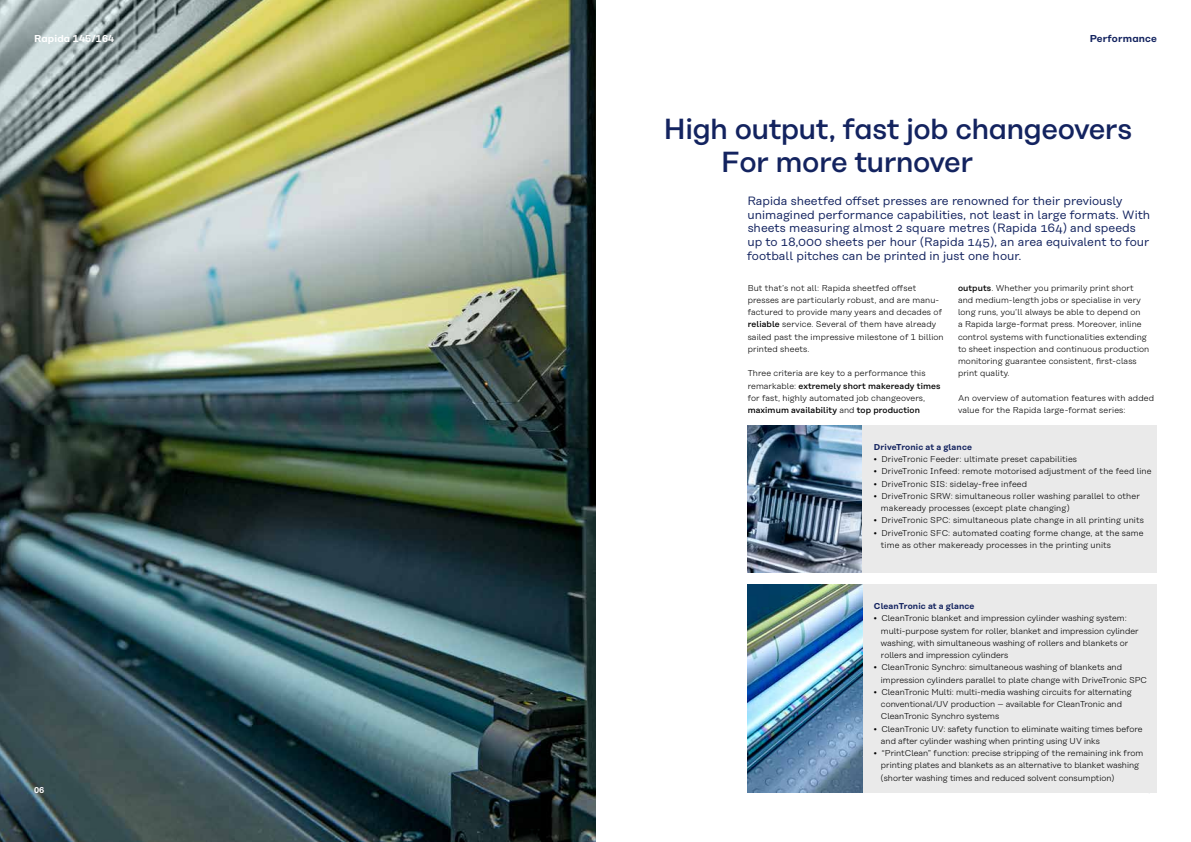
<style>
.page{position:relative;width:1191px;height:842px;background:#fff}
.page>*{position:absolute;margin:0;border:0;box-sizing:border-box;transform-origin:0 0}
.t1{font:500 29px/33px "Koenig&Bauer H";letter-spacing:-.02em;color:#13235f}
.t2{font:12px/13.8px "Koenig&Bauer T";color:#13235f}
.t3{font:600 10px "Koenig&Bauer H";letter-spacing:.015em;color:#fff}
.t4{font:600 10px "Koenig&Bauer H";letter-spacing:.015em;color:#13235f}
.t5{font:300 8.5px/12.2px "Koenig&Bauer T";color:#000}
.t6{font:600 8.5px "Koenig&Bauer T";letter-spacing:.015em;color:#13235f}
.t7{font:600 8.5px "Koenig&Bauer H";color:#fff}
.s1{font-weight:500}
</style>
<div class="page">
<img style="left:0;top:0;width:595px;height:842px">
<img style="left:747px;top:425px;width:115px;height:147px">
<div style="left:862px;top:585px;width:295px;height:208px;background:#eaeaea"></div>
<img style="left:747px;top:585px;width:115px;height:208px">
<div style="left:862px;top:425px;width:295px;height:147px;background:#eaeaea"></div>
<p class="t3" style="left:34px;top:33px;width:82px">Rapida 145/164</p>
<p class="t4" style="left:1089px;top:33px;width:69px">Performance</p>
<h1 class="t1" style="left:721px;top:113px;width:412px;text-indent:-57px">High output, fast job changeovers<br>For more turnover</h1>
<p class="t2" style="left:747px;top:194px;width:404px">Rapida sheetfed offset presses are renowned for their previously unimagined performance capabilities, not least in large formats. With sheets measuring almost 2 square metres (Rapida 164) and speeds up to 18,000 sheets per hour (Rapida 145), an area equivalent to four football pitches can be printed in just one hour.</p>
<p class="t5" style="left:747px;top:282px;width:197px">But that’s not all: Rapida sheetfed offset presses are particularly robust, and are manu&shy;factured to provide many years and decades of <span class="s1">reliable</span> service. Several of them have already sailed past the impressive milestone of 1 billion printed sheets.</p>
<p class="t5" style="left:747px;top:367px;width:194px">Three criteria are key to a performance this remarkable: <span class="s1">extremely short makeready times </span>for fast, highly automated job changeovers, <span class="s1">maximum availability</span> and <span class="s1">top production</span></p>
<p class="t5" style="left:958px;top:282px;width:193px"><span class="s1">outputs</span>. Whether you primarily print short and medium-length jobs or specialise in very long runs, you’ll always be able to depend on<br>a Rapida large-format press. Moreover, inline control systems with functionalities extending to sheet inspection and continuous production monitoring guarantee consistent, first-class print quality.</p>
<p class="t5" style="left:958px;top:392px;width:197px">An overview of automation features with added value for the Rapida large-format series:</p>
<p class="t6" style="left:874px;top:442px;width:100px">DriveTronic at a glance</p>
<p class="t5" style="left:874px;top:453px;width:205px">• DriveTronic Feeder: ultimate preset capabilities</p>
<p class="t5" style="left:874px;top:465px;width:279px">• DriveTronic Infeed: remote motorised adjustment of the feed line</p>
<p class="t5" style="left:874px;top:478px;width:155px">• DriveTronic SIS: sidelay-free infeed</p>
<p class="t5" style="left:881px;top:490px;width:260px;text-indent:-7px">• DriveTronic SRW: simultaneous roller washing parallel to other makeready processes (except plate changing)</p>
<p class="t5" style="left:874px;top:514px;width:272px">• DriveTronic SPC: simultaneous plate change in all printing units</p>
<p class="t5" style="left:881px;top:526px;width:264px;text-indent:-7px">• DriveTronic SFC: automated coating forme change, at the same time as other makeready processes in the printing units</p>
<p class="t7" style="left:34px;top:785px;width:12px">06</p>
<p class="t6" style="left:874px;top:601px;width:102px">CleanTronic at a glance</p>
<p class="t5" style="left:881px;top:612px;width:259px;text-indent:-7px">• CleanTronic blanket and impression cylinder washing system: multi-purpose system for roller, blanket and impression cylinder washing, with simultaneous washing of rollers and blankets or rollers and impression cylinders</p>
<p class="t5" style="left:881px;top:661px;width:268px;text-indent:-7px">• CleanTronic Synchro: simultaneous washing of blankets and impression cylinders parallel to plate change with DriveTronic SPC</p>
<p class="t5" style="left:881px;top:686px;width:252px;text-indent:-7px">• CleanTronic Multi: multi-media washing circuits for alternating conventional/UV production – available for CleanTronic and<br>CleanTronic Synchro systems</p>
<p class="t5" style="left:881px;top:722px;width:263px;text-indent:-7px">• CleanTronic UV: safety function to eliminate waiting times before and after cylinder washing when printing using UV inks</p>
<p class="t5" style="left:881px;top:747px;width:264px;text-indent:-7px">• “PrintClean” function: precise stripping of the remaining ink from printing plates and blankets as an alternative to blanket washing (shorter washing times and reduced solvent consumption)</p>
</div>
